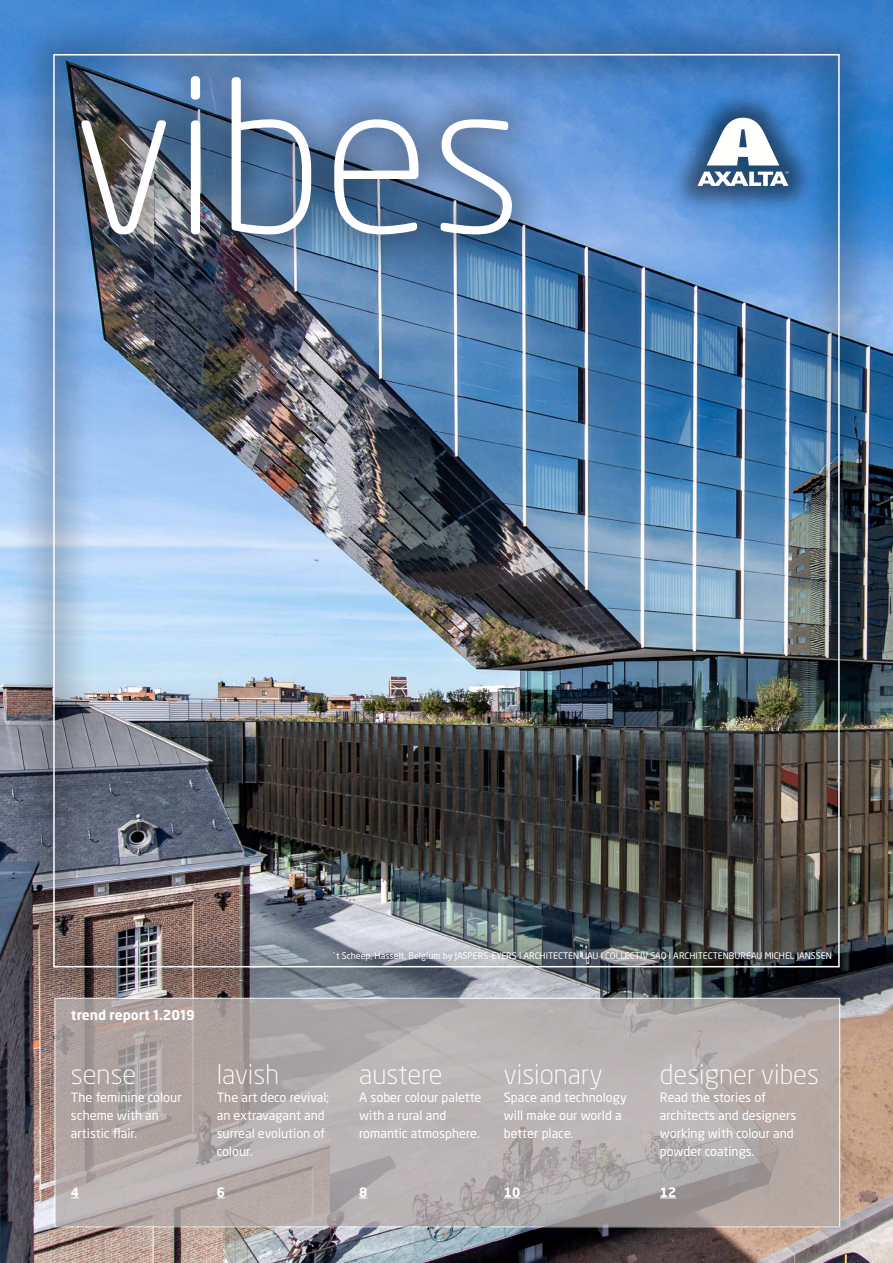
<style>
.page{position:relative;width:893px;height:1263px;background:#fff}
.page>*{position:absolute;margin:0;border:0;box-sizing:border-box;transform-origin:0 0}
.t1{font:300 210px "Neo Sans Pro";color:#fff}
.t2{font:300 27px "Neo Sans Pro";color:#fff}
.t3{font:700 13.5px "Neo Sans Pro";color:#fff}
.t4{font:12.75px/18px "Neo Sans Pro";color:#fff}
.Absatzformat_1{font:700 12.75px "Neo Sans Pro";color:#fff}
.Absatzformat_1-2{font:9px "Neo Sans Pro";color:#fff}
</style>
<div class="page">
<img style="left:0;top:0;width:893px;height:1263px">
<svg style="left:54px;top:1007px;width:786px;height:220px"></svg>
<div style="left:13px;top:14px;width:867px;height:993px;background:#000;opacity:.43"></div>
<img style="left:52px;top:53px;width:788px;height:915px">
<div style="left:670px;top:90px;width:147px;height:124px;background:#000;opacity:.46"></div>
<svg style="left:697px;top:118px;width:91px;height:68px"></svg>
<svg style="left:504px;top:1197px;width:16px;height:1px"></svg>
<svg style="left:660px;top:1197px;width:16px;height:1px"></svg>
<p class="t1" style="left:73px;top:31px;width:451px">vibes</p>
<p class="t3" style="left:71px;top:1007px;width:125px">trend report 1.2019</p>
<p class="t2" style="left:71px;top:1058px;width:67px">sense</p>
<p class="t4" style="left:71px;top:1088px;width:112px">The feminine colour scheme with an</p>
<p class="t4" style="left:71px;top:1124px;width:68px">artistic flair.</p>
<p class="Absatzformat_1-2" style="left:333px;top:950px;width:501px">`t Scheep, Hasselt, Belgium by JASPERS-EYERS l ARCHITECTEN UAU l COLLECTIV SAQ l ARCHITECTENBUREAU MICHEL JANSSEN</p>
<p class="t2" style="left:217px;top:1058px;width:64px">lavish</p>
<p class="t4" style="left:217px;top:1088px;width:114px">The art deco revival;</p>
<p class="t4" style="left:217px;top:1106px;width:109px">an extravagant and</p>
<p class="t4" style="left:217px;top:1124px;width:110px">surreal evolution of colour.</p>
<p class="t2" style="left:359px;top:1058px;width:85px">austere</p>
<p class="t4" style="left:359px;top:1088px;width:124px">A sober colour palette with a rural and</p>
<p class="t4" style="left:359px;top:1124px;width:122px">romantic atmosphere.</p>
<p class="t2" style="left:504px;top:1058px;width:100px">visionary</p>
<p class="t4" style="left:504px;top:1088px;width:124px">Space and technology</p>
<p class="t4" style="left:504px;top:1106px;width:119px">will make our world a</p>
<p class="t4" style="left:504px;top:1124px;width:71px">better place.</p>
<p class="t2" style="left:660px;top:1058px;width:160px">designer vibes</p>
<p class="t4" style="left:660px;top:1088px;width:107px">Read the stories of</p>
<p class="t4" style="left:660px;top:1106px;width:138px">architects and designers</p>
<p class="t4" style="left:660px;top:1124px;width:135px">working with colour and powder coatings.</p>
<p class="Absatzformat_1" style="left:71px;top:1184px;width:10px">4</p>
<p class="Absatzformat_1" style="left:217px;top:1184px;width:10px">6</p>
<p class="Absatzformat_1" style="left:359px;top:1184px;width:10px">8</p>
<p class="Absatzformat_1" style="left:504px;top:1184px;width:18px">10</p>
<p class="Absatzformat_1" style="left:660px;top:1184px;width:18px">12</p>
</div>
